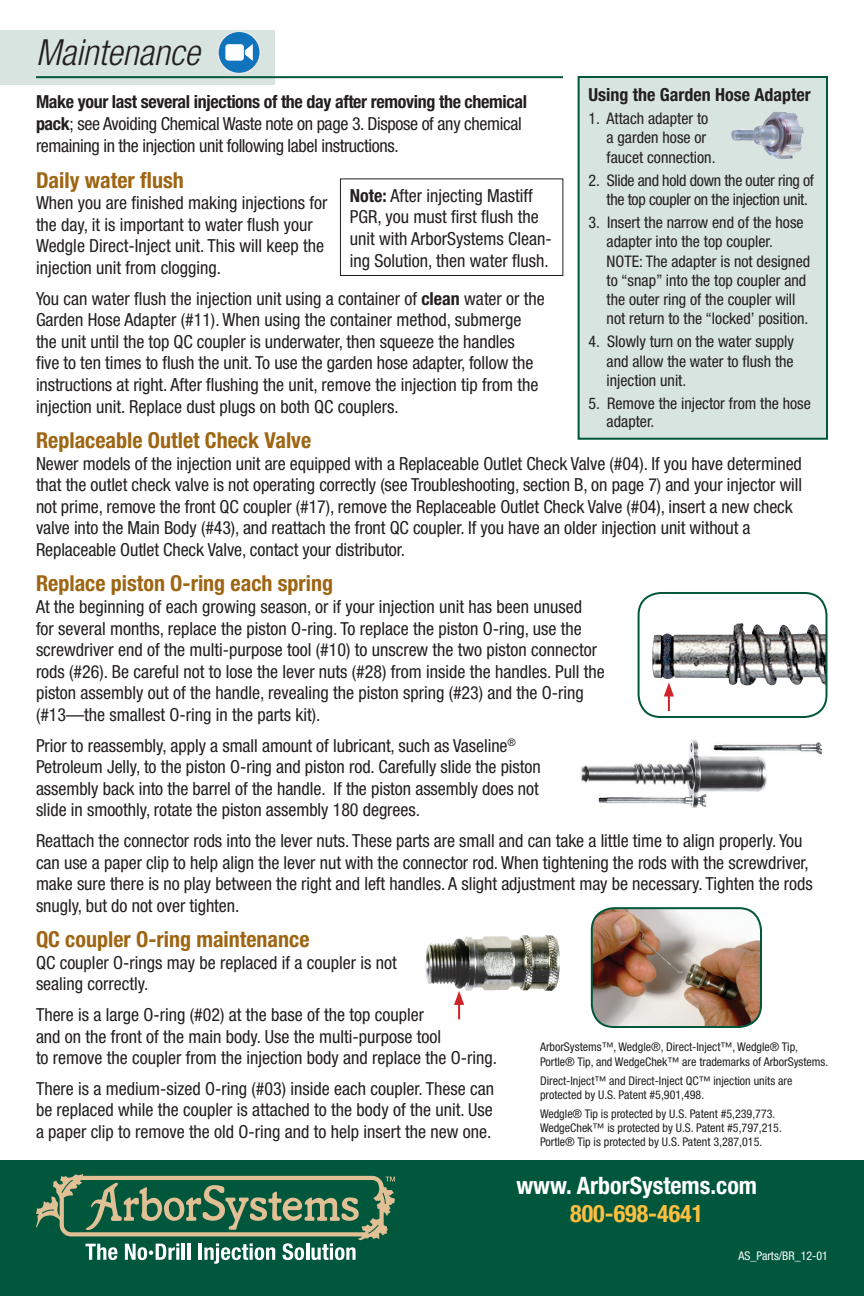
<style>
.page{position:relative;width:864px;height:1296px;background:#fff}
.page>*{position:absolute;margin:0;border:0;box-sizing:border-box;transform-origin:0 0}
.t1{font:italic 300 condensed 36px "Helvetica Neue";color:#231f20}
.t2{font:700 condensed 24px "Helvetica Neue";color:#fff}
.t3{font:700 condensed 24px "Helvetica Neue";color:#febf40}
.t4{font:700 condensed 22px "Helvetica Neue";color:#9e6512}
.t5{font:condensed 18px/21.6px "Helvetica Neue";letter-spacing:-.005em;color:#231f20}
.t6{font:700 condensed 18px "Helvetica Neue";color:#231f20}
.t7{font:condensed 16px/19.2px "Helvetica Neue";color:#231f20}
.t8{font:condensed 16px/19.2px "Helvetica Neue";letter-spacing:-.02em;color:#231f20}
.t9{font:condensed 12px/14.4px "Helvetica Neue";color:#231f20}
.t10{font:condensed 12px "Helvetica Neue";color:#fff}
.s1{font-weight:700}
</style>
<div class="page">
<div style="left:0;top:30px;width:275px;height:55px;background:#d7e4e0"></div>
<hr style="left:36px;top:76px;width:792px;height:2px;background:#00573c">
<div style="left:0;top:1160px;width:864px;height:136px;background:#00573c"></div>
<img style="left:592px;top:908px;width:169px;height:119px">
<div style="left:591px;top:907px;width:171px;height:121px;border:2px solid #00573c;border-radius:22px"></div>
<img style="left:580px;top:740px;width:243px;height:68px">
<div style="left:563px;top:60px;width:22px;height:127px;background:#fff"></div>
<div style="left:579px;top:77px;width:248px;height:362px;background:#d7e4e0"></div>
<div style="left:578px;top:76px;width:250px;height:364px;border:2px solid #00573c"></div>
<img style="left:731px;top:111px;width:73px;height:48px">
<svg style="left:36px;top:1174px;width:359px;height:90px"></svg>
<svg style="left:217px;top:31px;width:44px;height:43px"></svg>
<div style="left:340px;top:178px;width:223px;height:98px;border:1px solid #231f20"></div>
<img style="left:652px;top:623px;width:172px;height:63px">
<div style="left:638px;top:592px;width:189px;height:126px;border:2px solid #00573c;border-radius:22px"></div>
<svg style="left:664px;top:682px;width:10px;height:29px"></svg>
<img style="left:425px;top:935px;width:135px;height:56px">
<svg style="left:454px;top:991px;width:10px;height:28px"></svg>
<h1 class="t1" style="left:36px;top:31px;width:165px">Maintenance</h1>
<p class="t5" style="left:36px;top:91px;width:493px"><span class="s1">Make your last several injections of the day after removing the chemical pack</span>; see Avoiding Chemical Waste note on page 3. Dispose of any chemical remaining in the injection unit following label instructions.</p>
<p class="t4" style="left:36px;top:167px;width:149px">Daily water flush</p>
<p class="t5" style="left:36px;top:192px;width:293px">When you are finished making injections for the day, it is important to water flush your Wedgle Direct-Inject unit. This will keep the injection unit from clogging.</p>
<p class="t5" style="left:36px;top:287px;width:510px">You can water flush the injection unit using a container of <span class="s1">clean</span> water or the Garden Hose Adapter (#11). When using the container method, submerge the unit until the top QC coupler is underwater, then squeeze the handles<br>five to ten times to flush the unit. To use the garden hose adapter, follow the instructions at right. After flushing the unit, remove the injection tip from the injection unit. Replace dust plugs on both QC couplers.</p>
<p class="t4" style="left:36px;top:427px;width:277px">Replaceable Outlet Check Valve</p>
<p class="t5" style="left:36px;top:452px;width:768px">Newer models of the injection unit are equipped with a Replaceable Outlet Check Valve (#04). If you have determined that the outlet check valve is not operating correctly (see Troubleshooting, section B, on page 7) and your injector will not prime, remove the front QC coupler (#17), remove the Replaceable Outlet Check Valve (#04), insert a new check valve into the Main Body (#43), and reattach the front QC coupler. If you have an older injection unit without a Replaceable Outlet Check Valve, contact your distributor.</p>
<p class="t4" style="left:36px;top:570px;width:299px">Replace piston O-ring each spring</p>
<p class="t5" style="left:36px;top:596px;width:570px">At the beginning of each growing season, or if your injection unit has been unused<br>for several months, replace the piston O-ring. To replace the piston O-ring, use the screwdriver end of the multi-purpose tool (#10) to unscrew the two piston connector rods (#26). Be careful not to lose the lever nuts (#28) from inside the handles. Pull the piston assembly out of the handle, revealing the piston spring (#23) and the O-ring (#13—the smallest O-ring in the parts kit).</p>
<p class="t5" style="left:36px;top:734px;width:506px">Prior to reassembly, apply a small amount of lubricant, such as Vaseline<sup>® </sup>Petroleum Jelly, to the piston O-ring and piston rod. Carefully slide the piston assembly back into the barrel of the handle. If the piston assembly does not slide in smoothly, rotate the piston assembly 180 degrees.</p>
<p class="t5" style="left:36px;top:830px;width:778px">Reattach the connector rods into the lever nuts. These parts are small and can take a little time to align properly. You can use a paper clip to help align the lever nut with the connector rod. When tightening the rods with the screwdriver, make sure there is no play between the right and left handles. A slight adjustment may be necessary. Tighten the rods snugly, but do not over tighten.</p>
<p class="t4" style="left:36px;top:926px;width:275px">QC coupler O-ring maintenance</p>
<p class="t5" style="left:36px;top:952px;width:362px">QC coupler O-rings may be replaced if a coupler is not sealing correctly.</p>
<p class="t5" style="left:36px;top:1004px;width:463px">There is a large O-ring (#02) at the base of the top coupler<br>and on the front of the main body. Use the multi-purpose tool<br>to remove the coupler from the injection body and replace the O-ring.</p>
<p class="t5" style="left:36px;top:1078px;width:460px;text-align:justify">There is a medium-sized O-ring (#03) inside each coupler. These can be replaced while the coupler is attached to the body of the unit. Use a paper clip to remove the old O-ring and to help insert the new one.</p>
<p class="t6" style="left:589px;top:84px;width:224px">Using the Garden Hose Adapter</p>
<p class="t7" style="left:607px;top:109px;width:110px;text-indent:-18px">1. Attach adapter to a garden hose or faucet connection.</p>
<p class="t8" style="left:607px;top:170px;width:209px;text-indent:-18px">2. Slide and hold down the outer ring of the top coupler on the injection unit.</p>
<p class="t7" style="left:607px;top:213px;width:205px;text-indent:-18px">3. Insert the narrow end of the hose adapter into the top coupler.<br>NOTE: The adapter is not designed to “snap” into the top coupler and the outer ring of the coupler will not return to the “locked’ position.</p>
<p class="t7" style="left:607px;top:332px;width:189px;text-align:justify;text-indent:-18px">4. Slowly turn on the water supply and allow the water to flush the injection unit.</p>
<p class="t7" style="left:607px;top:394px;width:206px;line-height:17.6px;text-indent:-18px">5. Remove the injector from the hose adapter.</p>
<p class="t5" style="left:350px;top:185px;width:203px"><span class="s1">Note:</span> After injecting Mastiff<br>PGR, you must first flush the unit with ArborSystems Clean&shy;ing Solution, then water flush.</p>
<p class="t9" style="left:540px;top:1040px;width:290px">ArborSystems™, Wedgle®, Direct-Inject™, Wedgle® Tip,<br>Portle® Tip, and WedgeChek™ are trademarks of ArborSystems.</p>
<p class="t9" style="left:540px;top:1073px;width:254px">Direct-Inject™ and Direct-Inject QC™ injection units are protected by U.S. Patent #5,901,498.</p>
<p class="t9" style="left:540px;top:1106px;width:243px">Wedgle® Tip is protected by U.S. Patent #5,239,773.<br>WedgeChek™ is protected by U.S. Patent #5,797,215.<br>Portle® Tip is protected by U.S. Patent 3,287,015.</p>
<h2 class="t2" style="left:516px;top:1171px;width:242px">www. ArborSystems.com</h2>
<h2 class="t3" style="left:570px;top:1199px;width:134px">800-698-4641</h2>
<p class="t10" style="left:739px;top:1249px;width:91px">AS_Parts/BR_12-01</p>
</div>
